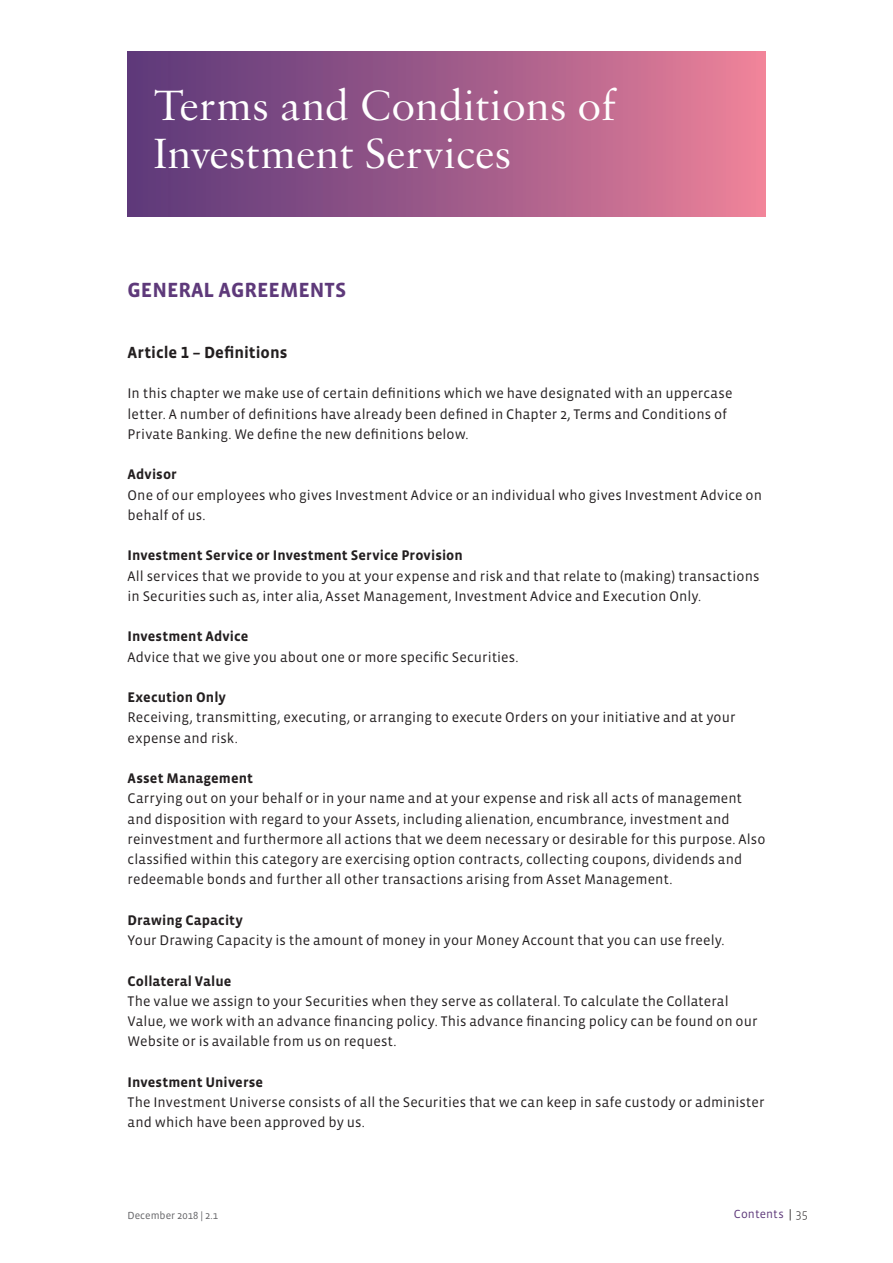
<style>
.page{position:relative;width:893px;height:1263px;background:#fff}
.page>*{position:absolute;margin:0;border:0;box-sizing:border-box;transform-origin:0 0}
.t1{font:45px/48px "Sabon MT Std";color:#fff}
.t2{font:700 21px "Vista Sans";color:#5e397a}
.t3{font:700 16.5px "Vista Sans";color:#231f20}
.t4{font:14.25px/20.2px "Vista Sans";letter-spacing:.005em;color:#231f20}
.t5{font:700 14.25px "Vista Sans";letter-spacing:.01em;color:#231f20}
.t6{font:12px "Vista Sans";letter-spacing:.015em;color:#5e397a}
.t7{font:10.5px "Vista Sans";color:#636366}
.s1{font-family:"Vista Sans Alt"}
.s2{color:#231f20}
.s3{font-weight:300;color:#231f20}
</style>
<div class="page">
<div style="left:128px;top:51px;width:637px;height:165px;background:linear-gradient(to right,#57377a,#ea8199)"></div>
<h1 class="t1" style="left:153px;top:81px;width:464px">Terms and Conditions of<br>Investment Services</h1>
<h2 class="t2" style="left:128px;top:279px;width:220px">GENERAL AGREEMENTS</h2>
<p class="t3" style="left:128px;top:344px;width:161px">Article <span class="s1">1</span> – Definitions</p>
<p class="t4" style="left:128px;top:384px;width:606px">In this chapter we make use of certain definitions which we have designated with an uppercase letter. A number of definitions have already been defined in Chapter 2, Terms and Conditions of<br>Private Banking. We define the new definitions below.</p>
<p class="t5" style="left:128px;top:467px;width:51px">Advisor</p>
<p class="t4" style="left:128px;top:485px;width:636px">One of our employees who gives Investment Advice or an individual who gives Investment Advice on behalf of us.</p>
<p class="t5" style="left:128px;top:548px;width:337px">Investment Service or Investment Service Provision</p>
<p class="t4" style="left:128px;top:566px;width:633px">All services that we provide to you at your expense and risk and that relate to (making) transactions in Securities such as, inter alia, Asset Management, Investment Advice and Execution Only.</p>
<p class="t5" style="left:128px;top:629px;width:122px">Investment Advice</p>
<p class="t4" style="left:128px;top:647px;width:393px">Advice that we give you about one or more specific Securities.</p>
<p class="t5" style="left:128px;top:690px;width:100px">Execution Only</p>
<p class="t4" style="left:128px;top:708px;width:609px">Receiving, transmitting, executing, or arranging to execute Orders on your initiative and at your expense and risk.</p>
<p class="t5" style="left:128px;top:771px;width:127px">Asset Management</p>
<p class="t4" style="left:128px;top:789px;width:639px">Carrying out on your behalf or in your name and at your expense and risk all acts of management and disposition with regard to your Assets, including alienation, encumbrance, investment and reinvestment and furthermore all actions that we deem necessary or desirable for this purpose. Also classified within this category are exercising option contracts, collecting coupons, dividends and redeemable bonds and further all other transactions arising from Asset Management.</p>
<p class="t5" style="left:128px;top:913px;width:117px">Drawing Capacity</p>
<p class="t4" style="left:128px;top:930px;width:599px">Your Drawing Capacity is the amount of money in your Money Account that you can use freely.</p>
<p class="t5" style="left:128px;top:973px;width:105px">Collateral Value</p>
<p class="t4" style="left:128px;top:991px;width:631px">The value we assign to your Securities when they serve as collateral. To calculate the Collateral<br>Value, we work with an advance financing policy. This advance financing policy can be found on our<br>Website or is available from us on request.</p>
<p class="t5" style="left:128px;top:1075px;width:137px">Investment Universe</p>
<p class="t4" style="left:128px;top:1092px;width:638px">The Investment Universe consists of all the Securities that we can keep in safe custody or administer and which have been approved by us.</p>
<p class="t7" style="left:128px;top:1209px;width:92px">December 2018 | 2.1</p>
<p class="t6" style="left:734px;top:1208px;width:75px">Contents <span class="s2">|</span> <span class="s3">35</span></p>
</div>
